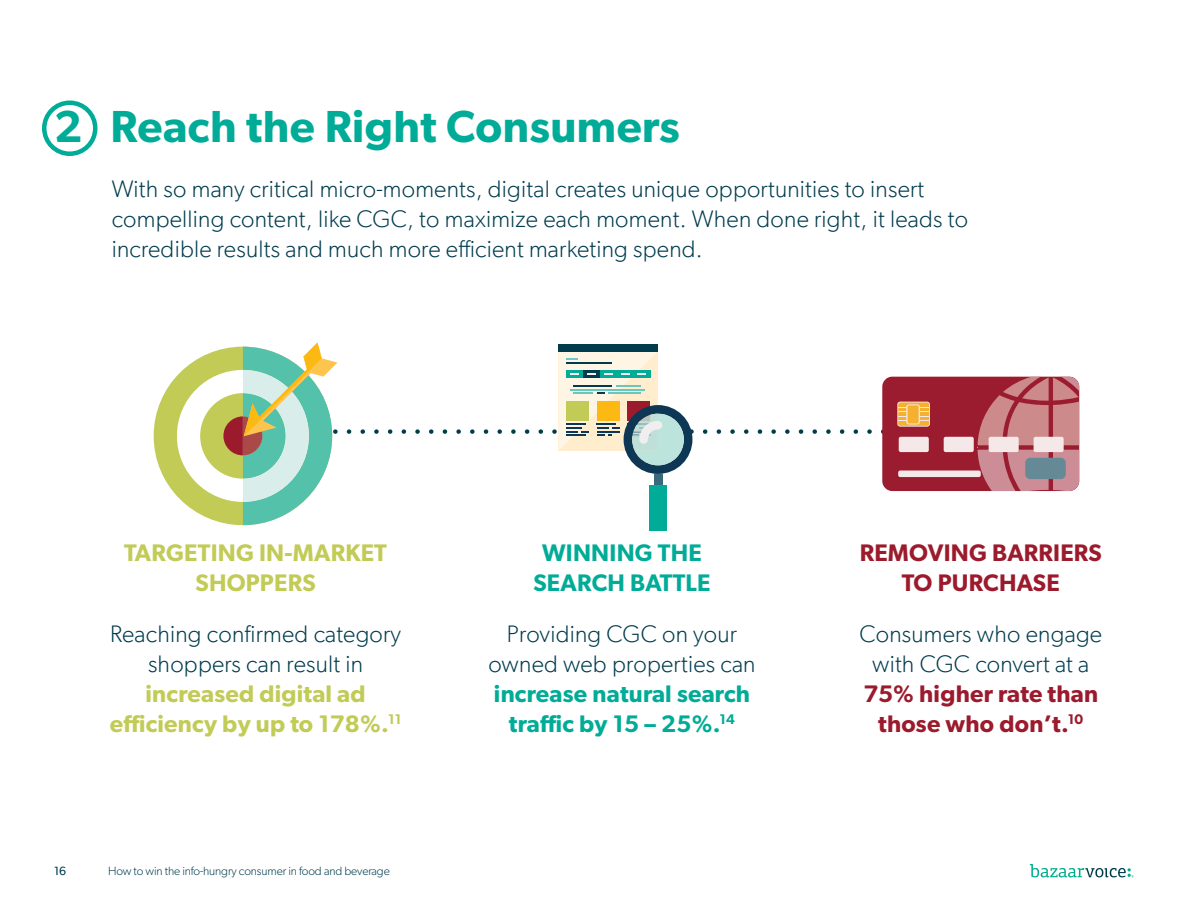
<style>
.page{position:relative;width:1188px;height:918px;background:#fff}
.page>*{position:absolute;margin:0;border:0;box-sizing:border-box;transform-origin:0 0}
.t1{font:600 45px "Gibson";letter-spacing:.01em;color:#00ac97}
.t2{font:300 24px/30px "Gibson";letter-spacing:.01em;color:#003c4e;text-align:center}
.t3{font:600 24px/30px "Gibson";letter-spacing:.01em;color:#c1cb55;text-align:center}
.t4{font:600 24px/30px "Gibson";letter-spacing:.01em;color:#00ac97;text-align:center}
.t5{font:600 24px/30px "Gibson";letter-spacing:.01em;color:#9b1b2d;text-align:center}
.t6{font:300 12px "Gibson";letter-spacing:-.01em;color:#003c4e}
.t7{font:12px "Gibson";color:#003c4e}
</style>
<div class="page">
<svg style="left:1030px;top:864px;width:104px;height:14px"></svg>
<div style="left:42px;top:100px;width:56px;height:56px;border:4px solid #00ac97;border-radius:50%"></div>
<div style="left:154px;top:347px;width:178px;height:178px;background:#c1cb55;border-radius:50%"></div>
<div style="left:177px;top:370px;width:132px;height:132px;background:#fff;border-radius:50%"></div>
<div style="left:200px;top:393px;width:86px;height:86px;background:#c1cb55;border-radius:50%"></div>
<div style="left:223px;top:416px;width:39px;height:39px;background:#9b1b2d;border-radius:50%"></div>
<div style="left:649px;top:485px;width:18px;height:46px;background:#00ac97"></div>
<div style="left:882px;top:377px;width:197px;height:114px;background:#9b1c2e;border-radius:10px"></div>
<svg style="left:972px;top:377px;width:107px;height:114px"></svg>
<div style="left:1034px;top:437px;width:30px;height:15px;background:#f5e8e9;border-radius:2px"></div>
<div style="left:989px;top:437px;width:30px;height:15px;background:#f5e8e9;border-radius:2px"></div>
<div style="left:944px;top:437px;width:30px;height:15px;background:#f5e8e9;border-radius:2px"></div>
<svg style="left:243px;top:343px;width:722px;height:182px"></svg>
<div style="left:898px;top:471px;width:83px;height:6px;background:#f5e8e9;border-radius:2px"></div>
<div style="left:1025px;top:458px;width:41px;height:21px;background:#668a95;border-radius:5px"></div>
<h1 class="t1" style="left:54px;top:100px;width:627px">2 Reach the Right Consumers</h1>
<p class="t2" style="left:112px;top:173px;width:858px;text-align:left">With so many critical micro-moments, digital creates unique opportunities to insert compelling content, like CGC, to maximize each moment. When done right, it leads to incredible results and much more efficient marketing spend.</p>
<p class="t3" style="left:124px;top:538px;width:264px">TARGETING IN-MARKET<br>SHOPPERS</p>
<p class="t2" style="left:110px;top:618px;width:292px">Reaching confirmed category shoppers can result in</p>
<p class="t3" style="left:110px;top:678px;width:293px">increased digital ad efficiency by up to 178%.<sup>11</sup></p>
<p class="t7" style="left:54px;top:864px;width:14px">16</p>
<p class="t6" style="left:108px;top:864px;width:283px">How to win the info-hungry consumer in food and beverage</p>
<p class="t4" style="left:533px;top:538px;width:179px">WINNING THE<br>SEARCH BATTLE</p>
<p class="t2" style="left:488px;top:618px;width:269px">Providing CGC on your owned web properties can</p>
<p class="t4" style="left:494px;top:678px;width:258px">increase natural search traffic by 15 – 25%.<sup>14</sup></p>
<p class="t5" style="left:860px;top:538px;width:244px">REMOVING BARRIERS<br>TO PURCHASE</p>
<p class="t2" style="left:859px;top:618px;width:244px">Consumers who engage with CGC convert at a</p>
<p class="t5" style="left:863px;top:678px;width:236px">75% higher rate than those who don’t.<sup>10</sup></p>
</div>
